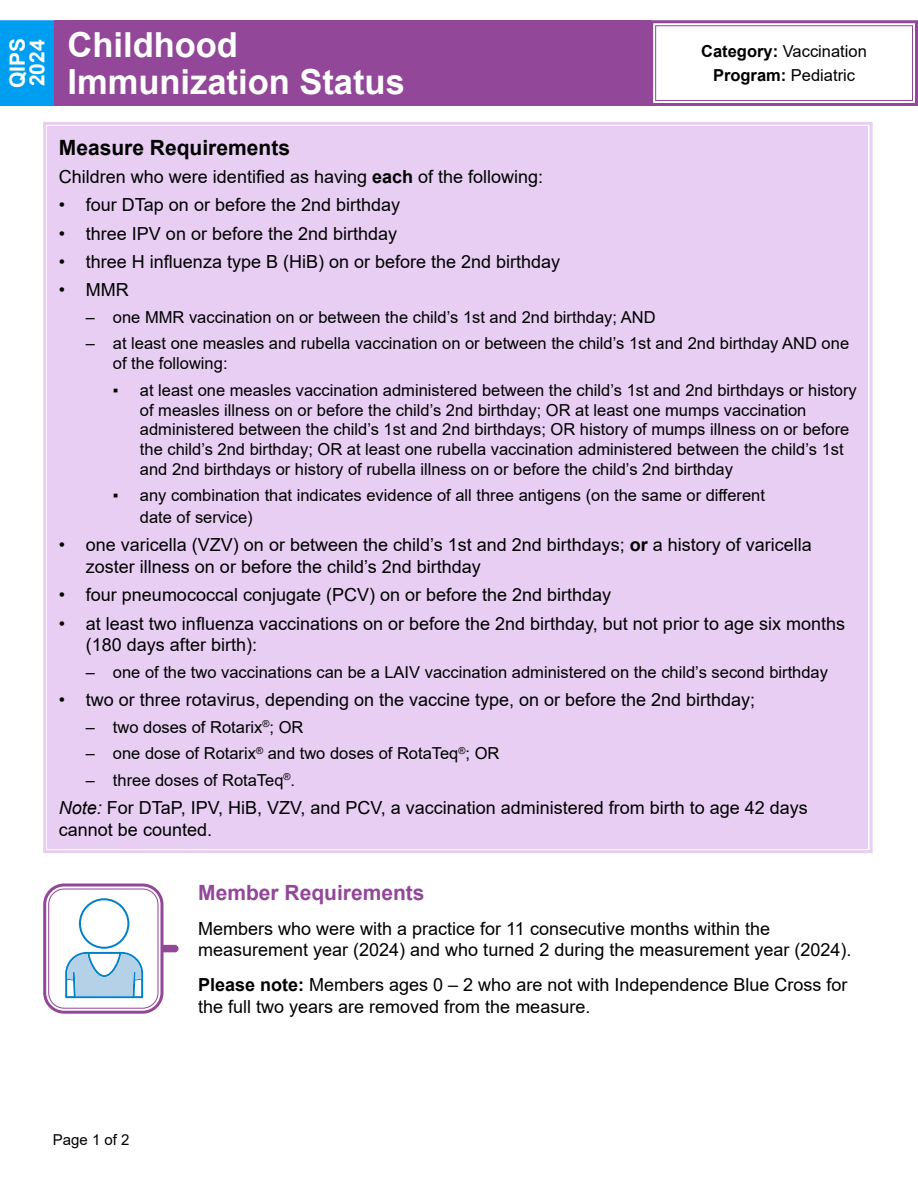
<style>
.page{position:relative;width:918px;height:1188px;background:#fff}
.page>*{position:absolute;margin:0;border:0;box-sizing:border-box;transform-origin:0 0}
.t1{font:700 34.5px/37.5px "Arial";color:#fff}
.t2{font:700 21px "Arial";color:#000}
.t3{font:700 21px "Arial";color:#924799}
.t4{font:700 21px/19.5px "Arial";color:#fff}
.t5{font:18px/21.6px "Arial";color:#000}
.t6{font:16.5px/19.8px "Arial";color:#000}
.t7{font:15px "Arial";color:#000}
.s1{font-weight:700}
.s2{font-style:italic}
</style>
<div class="page">
<div style="left:54px;top:20px;width:596px;height:86px;background:#924799"></div>
<svg style="left:650px;top:20px;width:268px;height:86px"></svg>
<div style="left:655px;top:25px;width:258px;height:76px;border:1px solid #924799"></div>
<div style="left:3px;top:23px;width:48px;height:80px;background:#009ef0"></div>
<div style="left:0;top:20px;width:54px;height:86px;border:6px solid #009ef0"></div>
<div style="left:43px;top:122px;width:830px;height:731px;background:#e7cef2"></div>
<div style="left:49px;top:128px;width:818px;height:719px;border:3px solid #e7cef2"></div>
<svg style="left:163px;top:944px;width:16px;height:9px"></svg>
<svg style="left:65px;top:898px;width:78px;height:100px"></svg>
<div style="left:43px;top:884px;width:120px;height:130px;border:3px solid #924799;border-radius:20px"></div>
<div style="left:48px;top:888px;width:110px;height:121px;border:1px solid #924799;border-radius:16px"></div>
<p class="t4" style="left:8px;top:88px;width:52px;rotate:-90deg">QIPS<br>2024</p>
<h1 class="t1" style="left:68px;top:26px;width:339px">Childhood<br>Immunization Status</h1>
<p class="t6" style="left:701px;top:41px;width:167px"><span class="s1">Category:</span> Vaccination</p>
<p class="t6" style="left:713px;top:65px;width:144px"><span class="s1">Program:</span> Pediatric</p>
<p class="t2" style="left:59px;top:132px;width:233px">Measure Requirements</p>
<p class="t5" style="left:59px;top:166px;width:486px">Children who were identified as having <span class="s1">each</span> of the following:</p>
<p class="t5" style="left:59px;top:194px;width:343px">• four DTap on or before the 2nd birthday</p>
<p class="t5" style="left:59px;top:222px;width:340px">• three IPV on or before the 2nd birthday</p>
<p class="t5" style="left:59px;top:251px;width:503px">• three H influenza type B (HiB) on or before the 2nd birthday</p>
<p class="t5" style="left:59px;top:279px;width:71px">• MMR</p>
<p class="t6" style="left:86px;top:307px;width:571px">– one MMR vaccination on or between the child’s 1st and 2nd birthday; AND</p>
<p class="t6" style="left:113px;top:334px;width:738px;text-indent:-27px">– at least one measles and rubella vaccination on or between the child’s 1st and 2nd birthday AND one of the following:</p>
<p class="t6" style="left:140px;top:380px;width:718px;text-indent:-27px">▪ at least one measles vaccination administered between the child’s 1st and 2nd birthdays or history of measles illness on or before the child’s 2nd birthday; OR at least one mumps vaccination administered between the child’s 1st and 2nd birthdays; OR history of mumps illness on or before the child’s 2nd birthday; OR at least one rubella vaccination administered between the child’s 1st and 2nd birthdays or history of rubella illness on or before the child’s 2nd birthday</p>
<p class="t6" style="left:140px;top:485px;width:627px;line-height:21.6px;text-indent:-27px">▪ any combination that indicates evidence of all three antigens (on the same or different date of service)</p>
<p class="t5" style="left:86px;top:534px;width:728px;text-indent:-27px">• one varicella (VZV) on or between the child’s 1st and 2nd birthdays; <span class="s1">or</span> a history of varicella zoster illness on or before the child’s 2nd birthday</p>
<p class="t5" style="left:59px;top:584px;width:554px">• four pneumococcal conjugate (PCV) on or before the 2nd birthday</p>
<p class="t5" style="left:86px;top:612px;width:761px;text-indent:-27px">• at least two influenza vaccinations on or before the 2nd birthday, but not prior to age six months (180 days after birth):</p>
<p class="t6" style="left:86px;top:662px;width:744px">– one of the two vaccinations can be a LAIV vaccination administered on the child’s second birthday</p>
<p class="t5" style="left:59px;top:689px;width:698px">• two or three rotavirus, depending on the vaccine type, on or before the 2nd birthday;</p>
<p class="t6" style="left:86px;top:717px;width:219px">– two doses of Rotarix<sup>®</sup>; OR</p>
<p class="t6" style="left:86px;top:744px;width:415px">– one dose of Rotarix<sup>®</sup> and two doses of RotaTeq<sup>®</sup>; OR</p>
<p class="t6" style="left:86px;top:770px;width:211px">– three doses of RotaTeq<sup>®</sup>.</p>
<p class="t5" style="left:59px;top:797px;width:751px"><span class="s2">Note:</span> For DTaP, IPV, HiB, VZV, and PCV, a vaccination administered from birth to age 42 days cannot be counted.</p>
<p class="t3" style="left:198px;top:877px;width:228px">Member Requirements</p>
<p class="t5" style="left:198px;top:917px;width:655px">Members who were with a practice for 11 consecutive months within the measurement year (2024) and who turned 2 during the measurement year (2024).</p>
<p class="t5" style="left:198px;top:974px;width:651px"><span class="s1">Please note:</span> Members ages 0 – 2 who are not with Independence Blue Cross for the full two years are removed from the measure.</p>
<p class="t7" style="left:53px;top:1129px;width:78px">Page 1 of 2</p>
</div>
